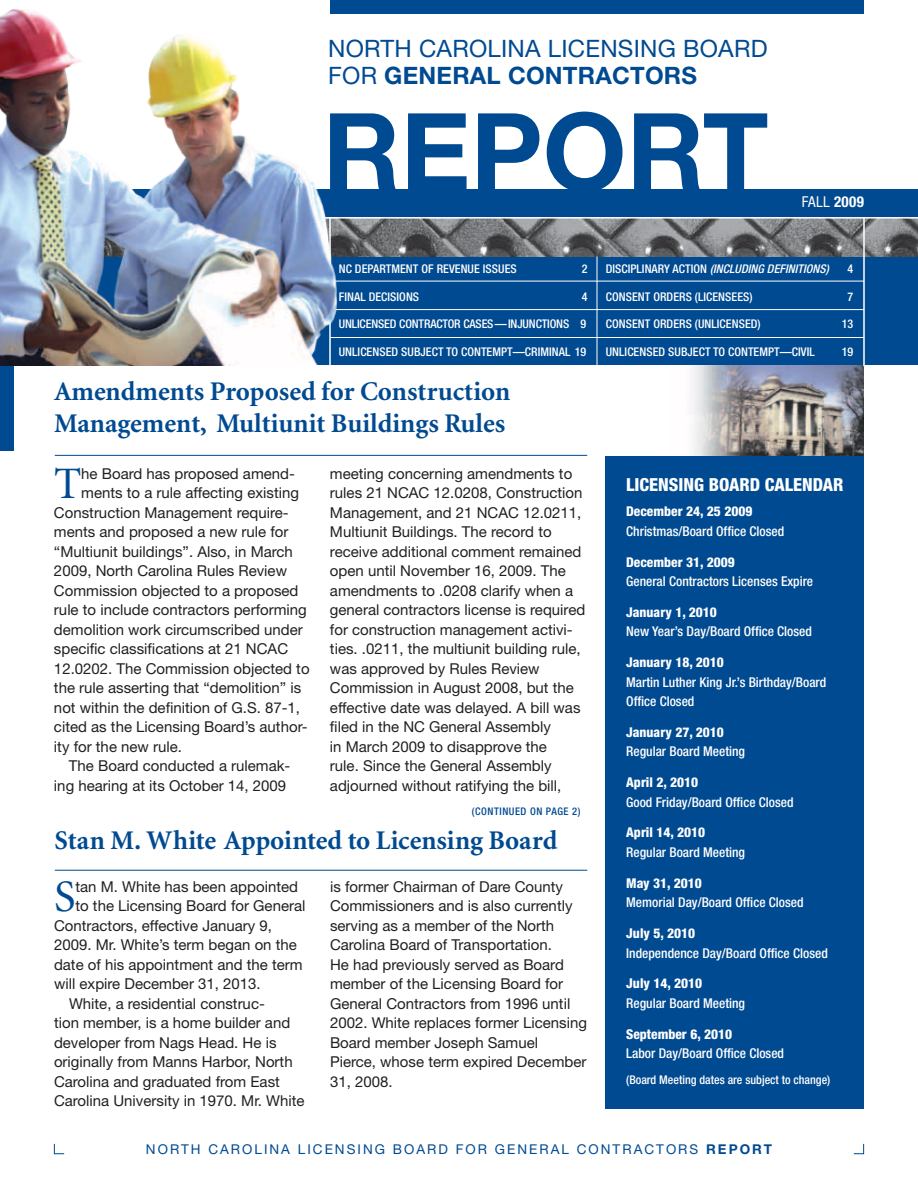
<style>
.page{position:relative;width:918px;height:1188px;background:#fff}
.page>*{position:absolute;margin:0;border:0;box-sizing:border-box;transform-origin:0 0}
.t1{font:700 108px "Helvetica Neue";color:#004a91}
.t2{font:45px "Minion";color:#004a91}
.t3{font:700 27px/31.5px "Minion";color:#004a91}
.t4{font:24px/27px "Helvetica Neue";letter-spacing:.01em;color:#004a91}
.t5{font:800 condensed 18px "Helvetica Neue";color:#fff}
.t6{font:15px/19.5px "Helvetica Neue";color:#231f20}
.t7{font:condensed 15px "Helvetica Neue";color:#fff}
.t8{font:500 condensed 13.5px/19.5px "Helvetica Neue";color:#fff}
.t9{font:800 condensed 13.5px "Helvetica Neue";color:#fff}
.t10{font:13.5px "Helvetica Neue";letter-spacing:.15em;color:#004a91}
.t11{font:500 condensed 12px "Helvetica Neue";letter-spacing:.005em;color:#fff}
.t12{font:italic 500 condensed 12px "Helvetica Neue";letter-spacing:.005em;color:#fff}
.t13{font:500 condensed 10.5px "Helvetica Neue";letter-spacing:.05em;color:#004a91}
.s1{font-weight:700}
.s2{font-style:normal}
</style>
<div class="page">
<img style="left:692px;top:365px;width:172px;height:91px">
<svg style="left:853px;top:1143px;width:11px;height:11px"></svg>
<hr style="left:55px;top:455px;width:532px;height:1px;background:#004a91">
<div style="left:606px;top:456px;width:258px;height:652px;background:#004a91"></div>
<div style="left:0;top:365px;width:14px;height:86px;background:#004a91"></div>
<svg style="left:54px;top:1143px;width:11px;height:11px"></svg>
<hr style="left:55px;top:870px;width:532px;height:1px;background:#004a91">
<div style="left:0;top:190px;width:918px;height:175px;background:#004a91"></div>
<img style="left:337px;top:219px;width:581px;height:37px">
<hr style="left:0;top:217px;width:918px;height:2px;background:#fff">
<hr style="left:863px;top:218px;width:2px;height:148px;background:#fff">
<hr style="left:597px;top:256px;width:1px;height:112px;background:#fff">
<hr style="left:330px;top:281px;width:534px;height:1px;background:#fff">
<hr style="left:330px;top:337px;width:534px;height:1px;background:#fff">
<hr style="left:330px;top:309px;width:534px;height:1px;background:#fff">
<div style="left:330px;top:0;width:534px;height:14px;background:#004a91"></div>
<img style="left:0;top:9px;width:337px;height:356px">
<h3 class="t4" style="left:328px;top:34px;width:441px">NORTH CAROLINA LICENSING BOARD<br>FOR <span class="s1">GENERAL CONTRACTORS</span></h3>
<h1 class="t1" style="left:323px;top:85px;width:448px">REPORT</h1>
<p class="t7" style="left:802px;top:193px;width:64px">FALL <span class="s1">2009</span></p>
<p class="t11" style="left:339px;top:261px;width:31px">NC Department</p>
<p class="t11" style="left:421px;top:261px;width:41px">of Revenue</p>
<p class="t11" style="left:483px;top:261px;width:35px">Issues</p>
<p class="t11" style="left:582px;top:261px;width:7px">2</p>
<p class="t11" style="left:339px;top:289px;width:79px">FINAL DECISIONS</p>
<p class="t11" style="left:582px;top:289px;width:7px">4</p>
<p class="t11" style="left:339px;top:317px;width:249px">UNLICENSED CONTRACTOR CASES —INJUNCTIONS 9</p>
<p class="t11" style="left:339px;top:345px;width:70px">UNLICENSED Subject</p>
<p class="t11" style="left:446px;top:345px;width:29px">to Contempt</p>
<p class="t11" style="left:513px;top:345px;width:19px">—criminal</p>
<p class="t11" style="left:575px;top:345px;width:13px">19</p>
<h3 class="t3" style="left:54px;top:377px;width:458px">Amendments Proposed for Construction<br>Management, Multiunit Buildings Rules</h3>
<h2 class="t2" style="left:54px;top:462px;width:29px">T</h2>
<p class="t6" style="left:81px;top:463px;width:215px">he Board has proposed amend-</p>
<p class="t6" style="left:330px;top:463px;width:257px">meeting concerning amendments to rules 21 NCAC 12.0208, Construction Management, and 21 NCAC 12.0211, Multiunit Buildings. The record to receive additional comment remained open until November 16, 2009. The amendments to .0208 clarify when a general contractors license is required for construction management activi&shy;ties. .0211, the multiunit building rule, was approved by Rules Review Commission in August 2008, but the effective date was delayed. A bill was filed in the NC General Assembly<br>in March 2009 to disapprove the<br>rule. Since the General Assembly adjourned without ratifying the bill,</p>
<p class="t13" style="left:472px;top:805px;width:110px">(CONTINUED ON PAGE 2)</p>
<p class="t6" style="left:81px;top:483px;width:219px">ments to a rule affecting existing</p>
<p class="t6" style="left:54px;top:502px;width:236px">Construction Management require-</p>
<p class="t6" style="left:54px;top:522px;width:236px">ments and proposed a new rule for</p>
<p class="t6" style="left:54px;top:541px;width:240px">“Multiunit buildings”. Also, in March</p>
<p class="t6" style="left:54px;top:561px;width:235px">2009, North Carolina Rules Review</p>
<p class="t6" style="left:54px;top:580px;width:246px">Commission objected to a proposed</p>
<p class="t6" style="left:54px;top:600px;width:254px">rule to include contractors performing</p>
<p class="t6" style="left:54px;top:619px;width:250px">demolition work circumscribed under</p>
<p class="t6" style="left:54px;top:639px;width:236px">specific classifications at 21 NCAC</p>
<p class="t6" style="left:54px;top:658px;width:257px">12.0202. The Commission objected to</p>
<p class="t6" style="left:54px;top:678px;width:249px">the rule asserting that “demolition” is</p>
<p class="t6" style="left:54px;top:697px;width:248px">not within the definition of G.S. 87-1,</p>
<p class="t6" style="left:54px;top:717px;width:255px">cited as the Licensing Board’s author-</p>
<p class="t6" style="left:54px;top:736px;width:130px">ity for the new rule.</p>
<p class="t6" style="left:69px;top:756px;width:223px">The Board conducted a rulemak-</p>
<p class="t6" style="left:54px;top:775px;width:234px">ing hearing at its October 14, 2009</p>
<h3 class="t3" style="left:54px;top:825px;width:504px">Stan M. White Appointed to Licensing Board</h3>
<h2 class="t2" style="left:54px;top:875px;width:23px">S</h2>
<p class="t6" style="left:75px;top:876px;width:224px">tan M. White has been appointed</p>
<p class="t6" style="left:330px;top:876px;width:259px">is former Chairman of Dare County<br>Commissioners and is also currently serving as a member of the North<br>Carolina Board of Transportation.<br>He had previously served as Board member of the Licensing Board for<br>General Contractors from 1996 until<br>2002. White replaces former Licensing<br>Board member Joseph Samuel<br>Pierce, whose term expired December<br>31, 2008.</p>
<p class="t6" style="left:75px;top:896px;width:232px">to the Licensing Board for General</p>
<p class="t6" style="left:54px;top:915px;width:220px">Contractors, effective January 9,</p>
<p class="t6" style="left:54px;top:935px;width:244px">2009. Mr. White’s term began on the</p>
<p class="t6" style="left:54px;top:954px;width:250px">date of his appointment and the term</p>
<p class="t6" style="left:54px;top:974px;width:208px">will expire December 31, 2013.</p>
<p class="t6" style="left:69px;top:993px;width:197px">White, a residential construc-</p>
<p class="t6" style="left:54px;top:1013px;width:238px">tion member, is a home builder and</p>
<p class="t6" style="left:54px;top:1032px;width:224px">developer from Nags Head. He is</p>
<p class="t6" style="left:54px;top:1052px;width:240px">originally from Manns Harbor, North</p>
<p class="t6" style="left:54px;top:1071px;width:227px">Carolina and graduated from East</p>
<p class="t6" style="left:54px;top:1091px;width:252px">Carolina University in 1970. Mr. White</p>
<p class="t12" style="left:606px;top:261px;width:225px"><span class="s2">DISCIPLINARY ACTION</span> (INCLUDING DEFINITIONS)</p>
<p class="t11" style="left:848px;top:261px;width:7px">4</p>
<p class="t11" style="left:606px;top:289px;width:148px">CONSENT ORDERS (LICENSEES)</p>
<p class="t11" style="left:848px;top:289px;width:7px">7</p>
<p class="t11" style="left:606px;top:317px;width:156px">CONSENT ORDERS (UNLICENSED)</p>
<p class="t11" style="left:842px;top:317px;width:13px">13</p>
<p class="t11" style="left:606px;top:345px;width:70px">UNLICENSED Subject</p>
<p class="t11" style="left:713px;top:345px;width:29px">to Contempt</p>
<p class="t11" style="left:780px;top:345px;width:32px">—Civil</p>
<p class="t11" style="left:842px;top:345px;width:13px">19</p>
<p class="t5" style="left:626px;top:473px;width:219px">LICENSING BOARD CALENDAR</p>
<p class="t9" style="left:626px;top:503px;width:128px">December 24, 25 2009</p>
<p class="t8" style="left:626px;top:521px;width:160px">Christmas/Board Office Closed</p>
<p class="t9" style="left:626px;top:554px;width:110px">December 31, 2009</p>
<p class="t8" style="left:626px;top:571px;width:188px">General Contractors Licenses Expire</p>
<p class="t9" style="left:626px;top:604px;width:92px">January 1, 2010</p>
<p class="t8" style="left:626px;top:622px;width:187px">New Year’s Day/Board Office Closed</p>
<p class="t9" style="left:626px;top:654px;width:99px">January 18, 2010</p>
<p class="t8" style="left:626px;top:672px;width:202px">Martin Luther King Jr.’s Birthday/Board<br>Office Closed</p>
<p class="t9" style="left:626px;top:724px;width:99px">January 27, 2010</p>
<p class="t8" style="left:626px;top:742px;width:120px">Regular Board Meeting</p>
<p class="t9" style="left:626px;top:774px;width:73px">April 2, 2010</p>
<p class="t8" style="left:626px;top:792px;width:169px">Good Friday/Board Office Closed</p>
<p class="t9" style="left:626px;top:824px;width:80px">April 14, 2010</p>
<p class="t8" style="left:626px;top:842px;width:120px">Regular Board Meeting</p>
<p class="t9" style="left:626px;top:875px;width:77px">May 31, 2010</p>
<p class="t8" style="left:626px;top:893px;width:179px">Memorial Day/Board Office Closed</p>
<p class="t9" style="left:626px;top:925px;width:70px">July 5, 2010</p>
<p class="t8" style="left:626px;top:943px;width:203px">Independence Day/Board Office Closed</p>
<p class="t9" style="left:626px;top:975px;width:77px">July 14, 2010</p>
<p class="t8" style="left:626px;top:993px;width:120px">Regular Board Meeting</p>
<p class="t9" style="left:626px;top:1025px;width:107px">September 6, 2010</p>
<p class="t8" style="left:626px;top:1043px;width:159px">Labor Day/Board Office Closed</p>
<p class="t11" style="left:626px;top:1073px;width:206px">(Board Meeting dates are subject to change)</p>
<p class="t10" style="left:146px;top:1141px;width:628px">NORTH CAROLINA LICENSING BOARD FOR GENERAL CONTRACTORS <span class="s1">REPORT</span></p>
</div>
